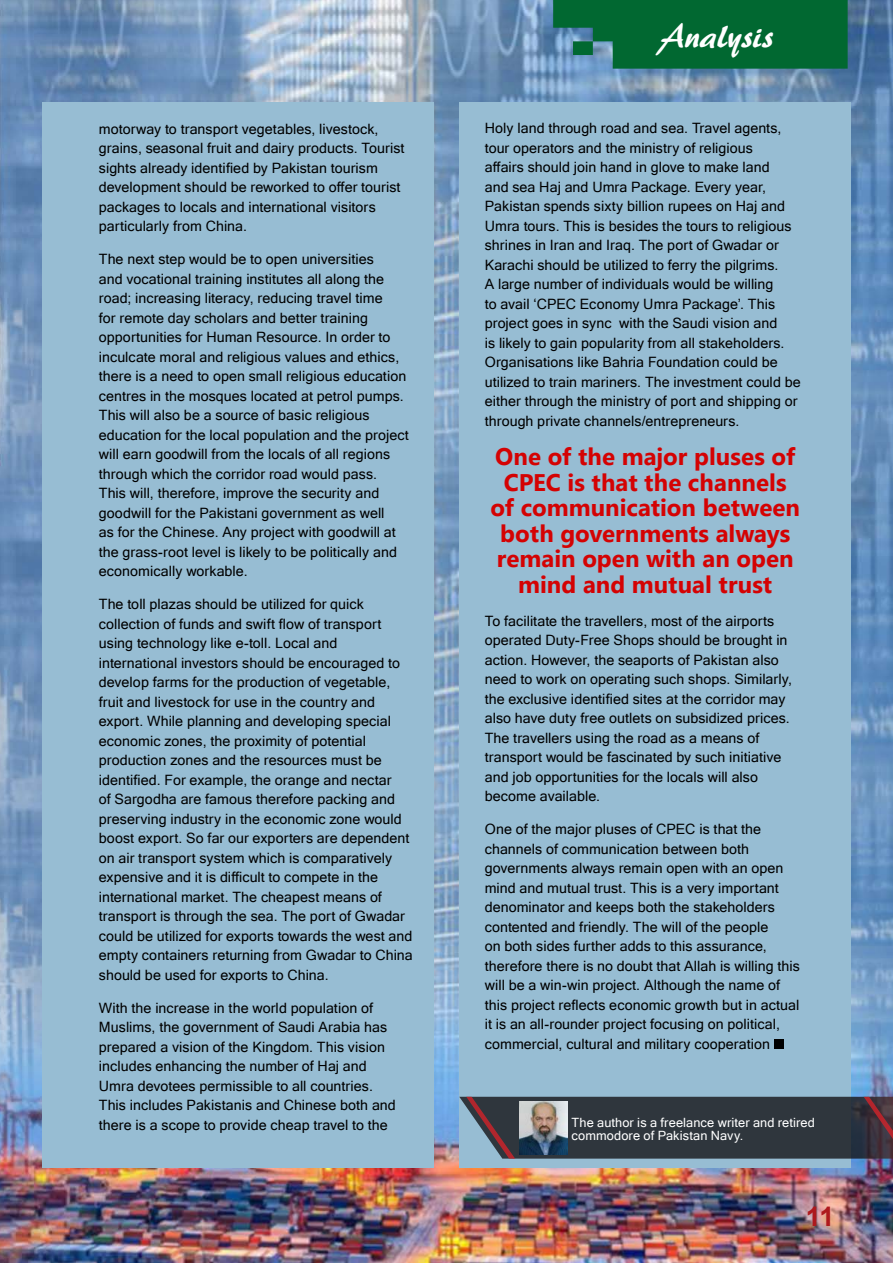
<style>
.page{position:relative;width:893px;height:1263px;background:#fff}
.page>*{position:absolute;margin:0;border:0;box-sizing:border-box;transform-origin:0 0}
.t1{font:90px "Microsoft Sans Serif";color:#000}
.t2{font:36px "ARBERKLEY";color:#fff}
.t3{font:700 27px "Arial";color:#ae191d}
.t4{font:700 24px/25.5px "Nirmala UI";color:#d40203;text-align:center}
.t5{font:14.25px/19.5px "Microsoft Sans Serif";letter-spacing:.005em;color:#000}
.t6{font:12.75px/13.5px "Microsoft Sans Serif";letter-spacing:.01em;color:#fff}
</style>
<div class="page">
<img style="left:0;top:0;width:893px;height:1263px">
<div style="left:43px;top:102px;width:391px;height:1066px;background:#97bdd3"></div>
<div style="left:459px;top:102px;width:391px;height:1066px;background:#97bdd3"></div>
<svg style="left:459px;top:1097px;width:434px;height:61px;background:#383c44"></svg>
<svg style="left:567px;top:1101px;width:1px;height:53px"></svg>
<img style="left:519px;top:1101px;width:48px;height:53px">
<svg style="left:553px;top:0;width:302px;height:71px;background:#0f6d44"></svg>
<p class="t5" style="left:99px;top:119px;width:307px">motorway to transport vegetables, livestock, grains, seasonal fruit and dairy products. Tourist sights already identified by Pakistan tourism development should be reworked to offer tourist packages to locals and international visitors particularly from China.</p>
<p class="t5" style="left:99px;top:249px;width:311px">The next step would be to open universities<br>and vocational training institutes all along the road; increasing literacy, reducing travel time<br>for remote day scholars and better training opportunities for Human Resource. In order to inculcate moral and religious values and ethics, there is a need to open small religious education centres in the mosques located at petrol pumps.<br>This will also be a source of basic religious education for the local population and the project will earn goodwill from the locals of all regions through which the corridor road would pass.<br>This will, therefore, improve the security and goodwill for the Pakistani government as well<br>as for the Chinese. Any project with goodwill at the grass-root level is likely to be politically and economically workable.</p>
<p class="t5" style="left:99px;top:594px;width:315px">The toll plazas should be utilized for quick collection of funds and swift flow of transport using technology like e-toll. Local and international investors should be encouraged to develop farms for the production of vegetable, fruit and livestock for use in the country and export. While planning and developing special economic zones, the proximity of potential production zones and the resources must be identified. For example, the orange and nectar<br>of Sargodha are famous therefore packing and preserving industry in the economic zone would boost export. So far our exporters are dependent on air transport system which is comparatively expensive and it is difficult to compete in the international market. The cheapest means of transport is through the sea. The port of Gwadar could be utilized for exports towards the west and empty containers returning from Gwadar to China should be used for exports to China.</p>
<p class="t5" style="left:99px;top:997px;width:298px">With the increase in the world population of Muslims, the government of Saudi Arabia has prepared a vision of the Kingdom. This vision includes enhancing the number of Haj and Umra devotees permissible to all countries.<br>This includes Pakistanis and Chinese both and there is a scope to provide cheap travel to the</p>
<h2 class="t2" style="left:675px;top:13px;width:116px">Analysis</h2>
<h2 class="t2" style="left:659px;top:14px;width:116px">Analysis</h2>
<p class="t5" style="left:485px;top:118px;width:317px">Holy land through road and sea. Travel agents, tour operators and the ministry of religious<br>affairs should join hand in glove to make land<br>and sea Haj and Umra Package. Every year, Pakistan spends sixty billion rupees on Haj and Umra tours. This is besides the tours to religious shrines in Iran and Iraq. The port of Gwadar or Karachi should be utilized to ferry the pilgrims.<br>A large number of individuals would be willing<br>to avail ‘CPEC Economy Umra Package’. This project goes in sync with the Saudi vision and<br>is likely to gain popularity from all stakeholders.<br>Organisations like Bahria Foundation could be utilized to train mariners. The investment could be either through the ministry of port and shipping or through private channels/entrepreneurs.</p>
<h3 class="t4" style="left:490px;top:442px;width:311px">One of the major pluses of<br>CPEC is that the channels of communication between both governments always remain open with an open mind and mutual trust</h3>
<p class="t5" style="left:485px;top:611px;width:309px">To facilitate the travellers, most of the airports operated Duty-Free Shops should be brought in action. However, the seaports of Pakistan also need to work on operating such shops. Similarly, the exclusive identified sites at the corridor may also have duty free outlets on subsidized prices.<br>The travellers using the road as a means of transport would be fascinated by such initiative and job opportunities for the locals will also become available.</p>
<p class="t5" style="left:485px;top:819px;width:317px">One of the major pluses of CPEC is that the channels of communication between both governments always remain open with an open mind and mutual trust. This is a very important denominator and keeps both the stakeholders contented and friendly. The will of the people<br>on both sides further adds to this assurance, therefore there is no doubt that Allah is willing this will be a win-win project. Although the name of this project reflects economic growth but in actual it is an all-rounder project focusing on political, commercial, cultural and military cooperation</p>
<h1 class="t1" style="left:766px;top:958px;width:27px">.</h1>
<p class="t6" style="left:572px;top:1115px;width:245px">The author is a freelance writer and retired commodore of Pakistan Navy.</p>
<h3 class="t3" style="left:806px;top:1197px;width:30px">11</h3>
</div>
